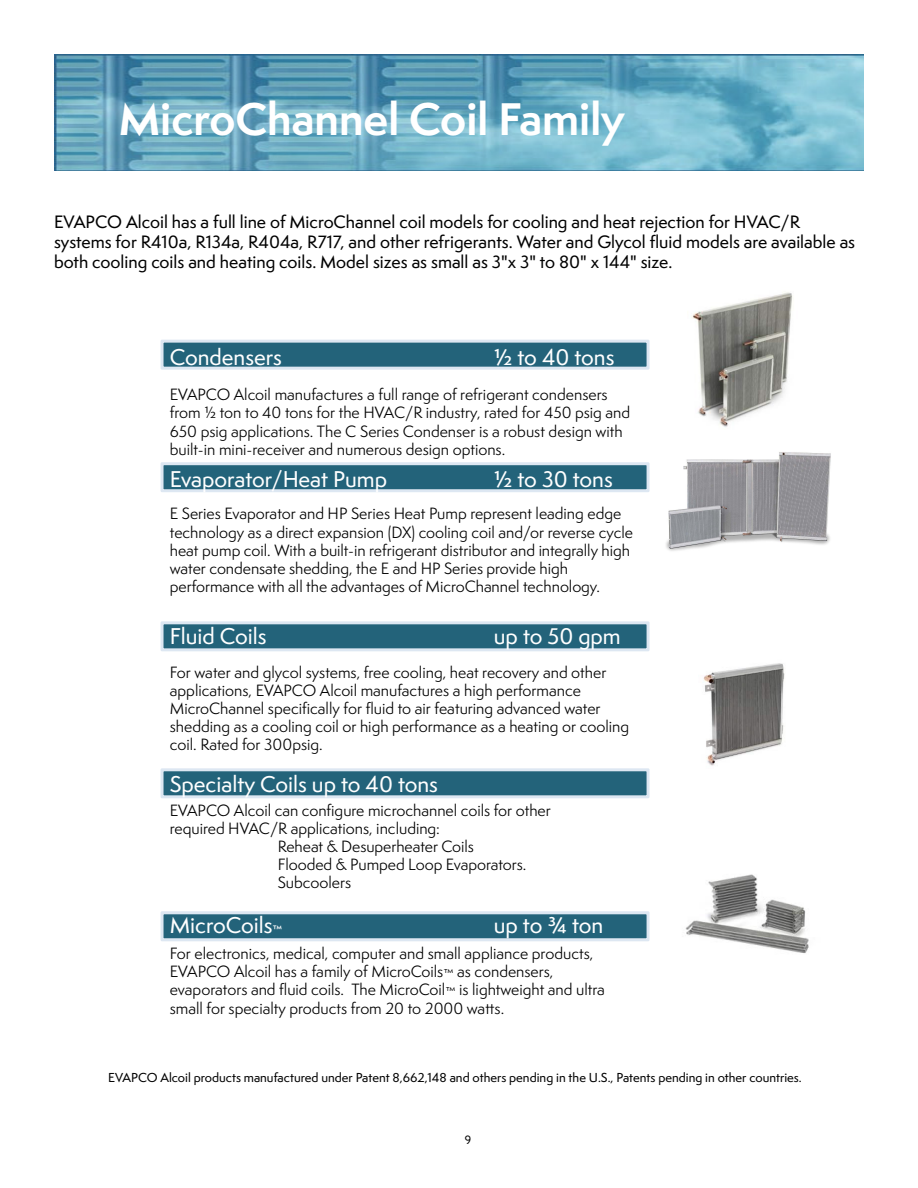
<style>
.page{position:relative;width:918px;height:1188px;background:#fff}
.page>*{position:absolute;margin:0;border:0;box-sizing:border-box;transform-origin:0 0}
.t1{font:700 42px "Semplicita Pro";color:#fff}
.t2{font:500 21px "Semplicita Pro";color:#fff}
.t3{font:500 16.5px/20px "Semplicita Pro";color:#000}
.t4{font:15px/18.1px "Semplicita Pro";color:#000}
.t5{font:500 12px "Semplicita Pro";color:#000}
.t6{font:12px "P22 Underground";color:#000}
.s1{font-size:10.05px}
.s2{font-size:10.5px}
</style>
<div class="page">
<img style="left:692px;top:292px;width:101px;height:135px">
<img style="left:703px;top:663px;width:82px;height:103px">
<img style="left:666px;top:452px;width:165px;height:99px">
<img style="left:685px;top:874px;width:124px;height:79px">
<svg style="left:161px;top:768px;width:489px;height:30px;background:#4a7e93"></svg>
<svg style="left:161px;top:340px;width:489px;height:30px;background:#4a7e93"></svg>
<svg style="left:161px;top:462px;width:489px;height:30px;background:#4a7e93"></svg>
<svg style="left:161px;top:621px;width:489px;height:30px;background:#4a7e93"></svg>
<svg style="left:161px;top:911px;width:489px;height:30px;background:#4a7f93"></svg>
<img style="left:54px;top:54px;width:810px;height:117px">
<h1 class="t1" style="left:119px;top:88px;width:507px">MicroChannel Coil Family</h1>
<p class="t3" style="left:54px;top:212px;width:803px">EVAPCO Alcoil has a full line of MicroChannel coil models for cooling and heat rejection for HVAC/R systems for R410a, R134a, R404a, R717, and other refrigerants. Water and Glycol fluid models are available as both cooling coils and heating coils. Model sizes as small as 3"x 3" to 80" x 144" size.</p>
<h2 class="t2" style="left:170px;top:342px;width:114px">Condensers</h2>
<h2 class="t2" style="left:494px;top:342px;width:122px">½ to 40 tons</h2>
<p class="t4" style="left:170px;top:385px;width:462px;line-height:18.6px">EVAPCO Alcoil manufactures a full range of refrigerant condensers from ½ ton to 40 tons for the HVAC/R industry, rated for 450 psig and 650 psig applications. The C Series Condenser is a robust design with built-in mini-receiver and numerous design options.</p>
<h2 class="t2" style="left:170px;top:464px;width:219px">Evaporator/Heat Pump</h2>
<h2 class="t2" style="left:494px;top:464px;width:121px">½ to 30 tons</h2>
<p class="t4" style="left:170px;top:504px;width:465px">E Series Evaporator and HP Series Heat Pump represent leading edge technology as a direct expansion (DX) cooling coil and/or reverse cycle heat pump coil. With a built-in refrigerant distributor and integrally high water condensate shedding, the E and HP Series provide high performance with all the advantages of MicroChannel technology.</p>
<h2 class="t2" style="left:170px;top:622px;width:98px">Fluid Coils</h2>
<h2 class="t2" style="left:494px;top:622px;width:128px">up to 50 gpm</h2>
<p class="t4" style="left:170px;top:663px;width:461px">For water and glycol systems, free cooling, heat recovery and other applications, EVAPCO Alcoil manufactures a high performance MicroChannel specifically for fluid to air featuring advanced water shedding as a cooling coil or high performance as a heating or cooling coil. Rated for 300psig.</p>
<h2 class="t2" style="left:170px;top:769px;width:270px">Specialty Coils up to 40 tons</h2>
<p class="t4" style="left:170px;top:801px;width:383px">EVAPCO Alcoil can configure microchannel coils for other</p>
<p class="t4" style="left:170px;top:819px;width:272px">required HVAC/R applications, including:</p>
<p class="t4" style="left:278px;top:837px;width:198px">Reheat &amp; Desuperheater Coils</p>
<p class="t4" style="left:278px;top:855px;width:250px">Flooded &amp; Pumped Loop Evaporators.</p>
<p class="t4" style="left:278px;top:873px;width:75px">Subcoolers</p>
<h2 class="t2" style="left:170px;top:911px;width:114px">MicroCoils<span class="s1">™</span></h2>
<h2 class="t2" style="left:494px;top:911px;width:111px">up to ¾ ton</h2>
<p class="t4" style="left:170px;top:944px;width:437px">For electronics, medical, computer and small appliance products, EVAPCO Alcoil has a family of MicroCoils<span class="s2">™</span> as condensers, evaporators and fluid coils. The MicroCoil<span class="s2">™</span> is lightweight and ultra small for specialty products from 20 to 2000 watts.</p>
<p class="t5" style="left:108px;top:1069px;width:695px">EVAPCO Alcoil products manufactured under Patent 8,662,148 and others pending in the U.S., Patents pending in other countries.</p>
<p class="t6" style="left:465px;top:1133px;width:8px">9</p>
</div>
